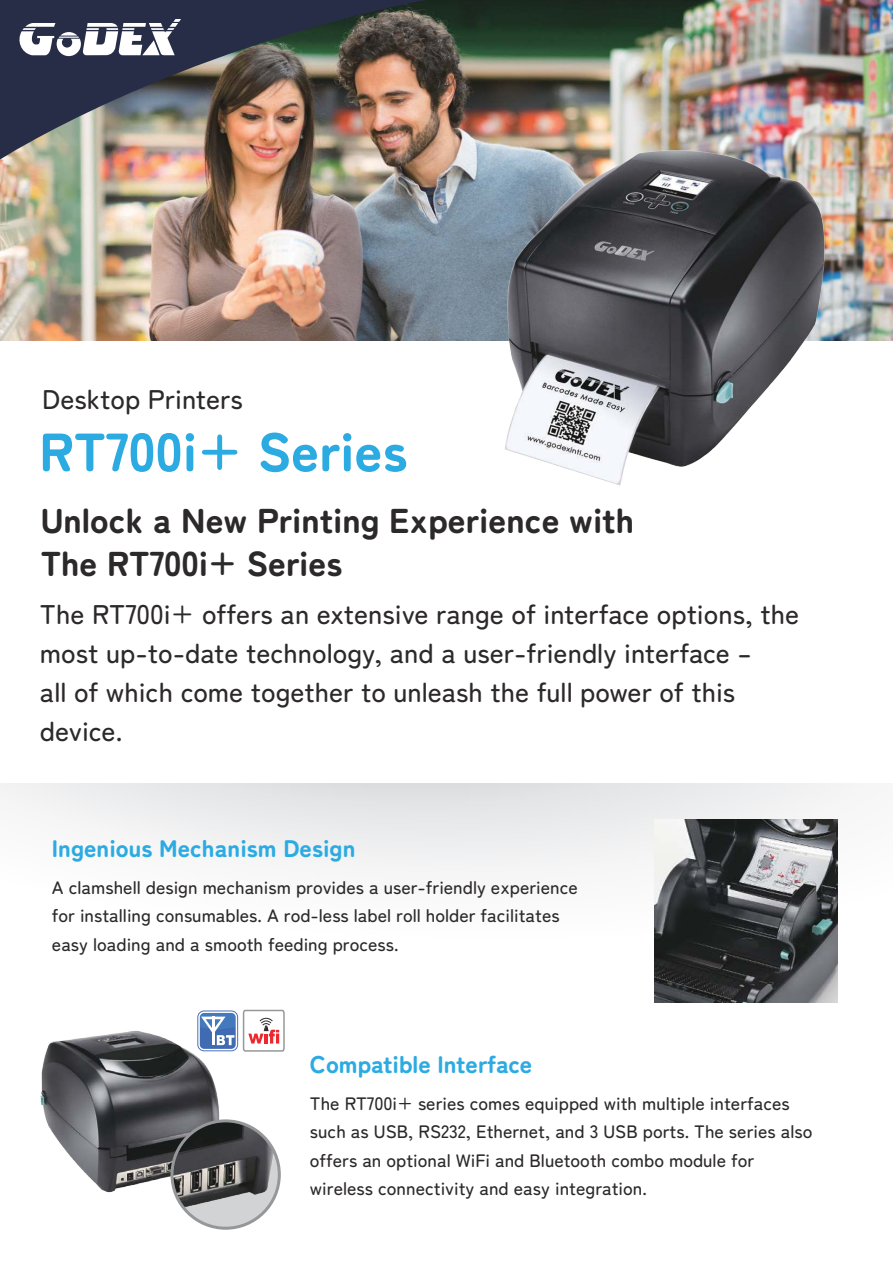
<style>
.page{position:relative;width:893px;height:1263px;background:#fff}
.page>*{position:absolute;margin:0;border:0;box-sizing:border-box;transform-origin:0 0}
.t1{font:900 54px "Zen Maru Gothic";color:#2cabe2}
.t2{font:900 34.5px/43.5px "Zen Maru Gothic";color:#2c292a}
.t3{font:500 27px/39px "Zen Maru Gothic";color:#2c292a}
.t4{font:900 24px "Zen Maru Gothic";color:#2cabe2}
.t5{font:500 18px/28.5px "Zen Maru Gothic";color:#2c292a}
</style>
<div class="page">
<img style="left:0;top:783px;width:855px;height:213px">
<img style="left:0;top:0;width:893px;height:340px">
<img style="left:0;top:0;width:425px;height:160px">
<svg style="left:16px;top:19px;width:165px;height:37px"></svg>
<img style="left:486px;top:142px;width:348px;height:344px">
<img style="left:655px;top:820px;width:182px;height:183px">
<img style="left:40px;top:1031px;width:183px;height:173px">
<img style="left:172px;top:1121px;width:107px;height:107px;border-radius:54px">
<div style="left:170px;top:1119px;width:111px;height:111px;border:3px solid #959799;border-radius:50%"></div>
<svg style="left:197px;top:1010px;width:41px;height:41px"></svg>
<div style="left:198px;top:1011px;width:39px;height:39px;border:2px solid #fff;border-radius:5px"></div>
<svg style="left:199px;top:1012px;width:37px;height:37px"></svg>
<hr style="left:212px;top:1016px;width:3px;height:29px;background:#fff">
<svg style="left:242px;top:1009px;width:43px;height:43px"></svg>
<h3 class="t3" style="left:42px;top:381px;width:202px">Desktop Printers</h3>
<h1 class="t1" style="left:39px;top:426px;width:370px">RT700i+ Series</h1>
<h2 class="t2" style="left:41px;top:500px;width:595px">Unlock a New Printing Experience with<br>The RT700i+ Series</h2>
<h3 class="t3" style="left:40px;top:596px;width:761px">The RT700i+ offers an extensive range of interface options, the most up-to-date technology, and a user-friendly interface –<br>all of which come together to unleash the full power of this device.</h3>
<h3 class="t4" style="left:52px;top:837px;width:305px">Ingenious Mechanism Design</h3>
<p class="t5" style="left:52px;top:874px;width:527px">A clamshell design mechanism provides a user-friendly experience for installing consumables. A rod-less label roll holder facilitates easy loading and a smooth feeding process.</p>
<h3 class="t4" style="left:310px;top:1053px;width:224px">Compatible Interface</h3>
<p class="t5" style="left:310px;top:1090px;width:504px">The RT700i+ series comes equipped with multiple interfaces such as USB, RS232, Ethernet, and 3 USB ports. The series also offers an optional WiFi and Bluetooth combo module for wireless connectivity and easy integration.</p>
</div>
